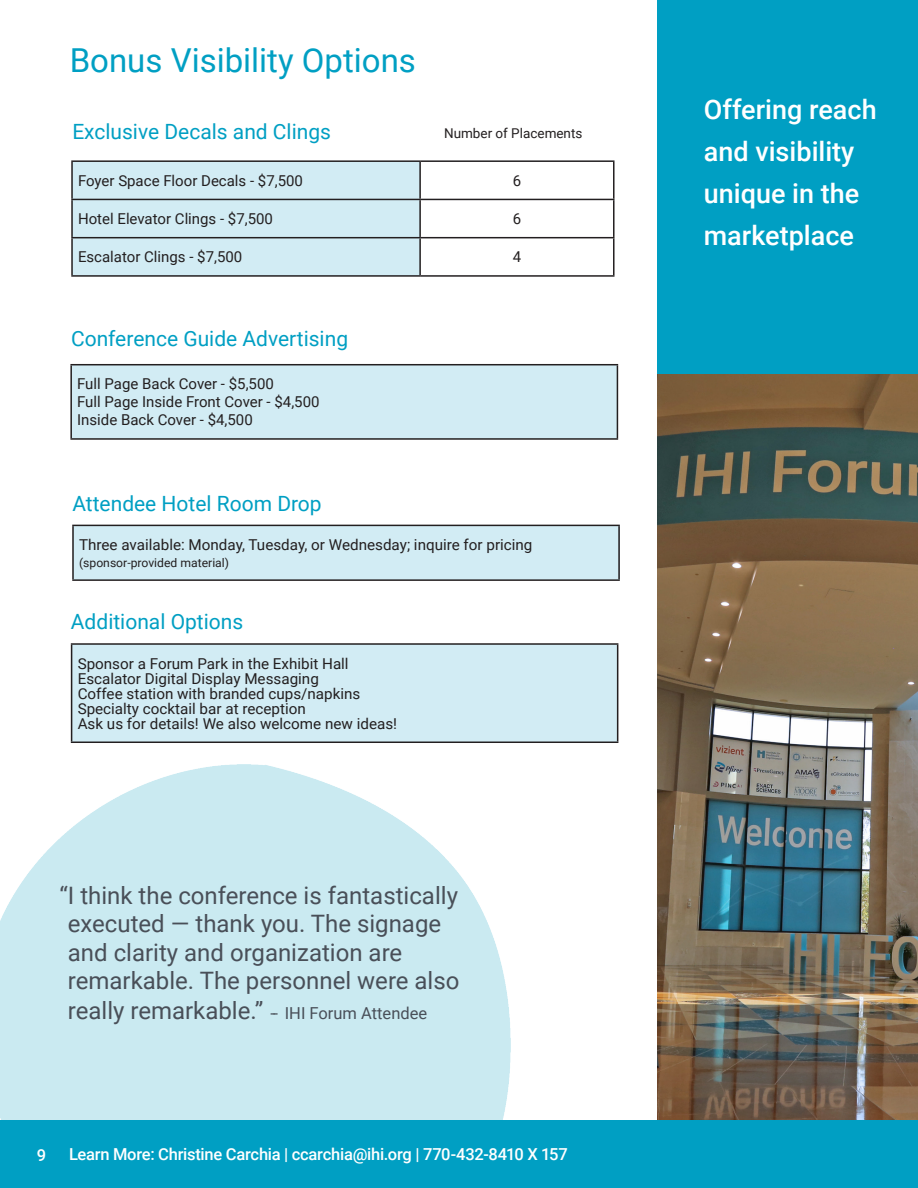
<style>
.page{position:relative;width:918px;height:1188px;background:#fff}
.page>*{position:absolute;margin:0;border:0;box-sizing:border-box;transform-origin:0 0}
.Bullets{font:33px "Roboto";color:#009fc3}
.Bullets-2{font:500 27px/42px "Roboto";color:#fff}
.Bullets-3{font:24px/28.8px "Roboto";color:#494f58}
.t1{font:21px "Roboto";color:#009fc3}
.App_H2{font:500 16.5px "Roboto";letter-spacing:-.015em;color:#fff}
.Bullets-4{font:500 16.5px "Roboto";color:#fff}
.t2{font:15px/15px "Roboto";color:#231f20}
.t3{font:13.5px "Roboto";color:#231f20}
.t4{font:12px "Roboto";color:#231f20}
.s1{font-size:16.5px}
</style>
<div class="page">
<img style="left:0;top:696px;width:579px;height:425px">
<div style="left:73px;top:162px;width:346px;height:113px;background:#d2ecf4"></div>
<hr style="left:71px;top:160px;width:349px;height:2px;background:#231f20">
<hr style="left:71px;top:162px;width:2px;height:37px;background:#231f20">
<hr style="left:420px;top:160px;width:195px;height:2px;background:#231f20">
<hr style="left:419px;top:162px;width:2px;height:37px;background:#231f20">
<hr style="left:613px;top:162px;width:2px;height:37px;background:#231f20">
<hr style="left:71px;top:199px;width:349px;height:1px;background:#231f20">
<hr style="left:71px;top:200px;width:2px;height:37px;background:#231f20">
<hr style="left:420px;top:199px;width:195px;height:1px;background:#231f20">
<hr style="left:419px;top:200px;width:2px;height:37px;background:#231f20">
<hr style="left:613px;top:200px;width:2px;height:37px;background:#231f20">
<hr style="left:71px;top:237px;width:349px;height:1px;background:#231f20">
<hr style="left:71px;top:238px;width:2px;height:37px;background:#231f20">
<hr style="left:420px;top:237px;width:195px;height:1px;background:#231f20">
<hr style="left:419px;top:238px;width:2px;height:37px;background:#231f20">
<hr style="left:613px;top:238px;width:2px;height:37px;background:#231f20">
<hr style="left:71px;top:275px;width:349px;height:2px;background:#231f20">
<hr style="left:420px;top:275px;width:195px;height:2px;background:#231f20">
<div style="left:71px;top:365px;width:546px;height:74px;background:#d2ecf4"></div>
<hr style="left:70px;top:364px;width:548px;height:1px;background:#231f20">
<hr style="left:70px;top:365px;width:2px;height:73px;background:#231f20">
<hr style="left:617px;top:365px;width:1px;height:73px;background:#231f20">
<hr style="left:70px;top:438px;width:548px;height:2px;background:#231f20">
<div style="left:73px;top:525px;width:546px;height:55px;background:#d2ecf4"></div>
<hr style="left:72px;top:525px;width:548px;height:1px;background:#231f20">
<hr style="left:72px;top:579px;width:548px;height:2px;background:#231f20">
<hr style="left:72px;top:526px;width:2px;height:53px;background:#231f20">
<hr style="left:618px;top:526px;width:2px;height:53px;background:#231f20">
<img style="left:657px;top:374px;width:261px;height:747px">
<div style="left:657px;top:0;width:261px;height:374px;background:#009fc3"></div>
<div style="left:0;top:1121px;width:918px;height:67px;background:#009fc3"></div>
<div style="left:72px;top:644px;width:546px;height:98px;background:#d2ecf4"></div>
<hr style="left:71px;top:643px;width:547px;height:2px;background:#231f20">
<hr style="left:71px;top:742px;width:547px;height:1px;background:#231f20">
<hr style="left:71px;top:645px;width:1px;height:97px;background:#231f20">
<hr style="left:617px;top:645px;width:1px;height:97px;background:#231f20">
<p class="Bullets" style="left:70px;top:38px;width:348px">Bonus Visibility Options</p>
<p class="t1" style="left:72px;top:117px;width:260px">Exclusive Decals and Clings</p>
<p class="t3" style="left:444px;top:124px;width:140px">Number of Placements</p>
<p class="t2" style="left:78px;top:173px;width:226px">Foyer Space Floor Decals - $7,500</p>
<p class="t2" style="left:513px;top:173px;width:10px">6</p>
<p class="t2" style="left:78px;top:211px;width:197px">Hotel Elevator Clings - $7,500</p>
<p class="t2" style="left:513px;top:211px;width:10px">6</p>
<p class="t2" style="left:78px;top:249px;width:166px">Escalator Clings - $7,500</p>
<p class="t2" style="left:513px;top:249px;width:10px">4</p>
<p class="t1" style="left:71px;top:324px;width:279px">Conference Guide Advertising</p>
<p class="t2" style="left:77px;top:375px;width:244px;line-height:18px">Full Page Back Cover - $5,500<br>Full Page Inside Front Cover - $4,500</p>
<p class="t2" style="left:77px;top:412px;width:177px">Inside Back Cover - $4,500</p>
<p class="t1" style="left:72px;top:488px;width:251px">Attendee Hotel Room Drop</p>
<p class="t2" style="left:79px;top:537px;width:455px">Three available: Monday, Tuesday, or Wednesday; inquire for pricing</p>
<p class="t4" style="left:79px;top:554px;width:152px">(sponsor-provided material)</p>
<p class="t1" style="left:71px;top:607px;width:174px">Additional Options</p>
<p class="t2" style="left:78px;top:655px;width:273px">Sponsor a Forum Park in the Exhibit Hall</p>
<p class="t2" style="left:78px;top:670px;width:284px">Escalator Digital Display Messaging<br>Coffee station with branded cups/napkins</p>
<p class="t2" style="left:78px;top:700px;width:321px">Specialty cocktail bar at reception<br>Ask us for details! We also welcome new ideas!</p>
<p class="Bullets-3" style="left:68px;top:880px;width:393px;text-indent:-8px">“I think the conference is fantastically executed — thank you. The signage and clarity and organization are remarkable. The personnel were also really remarkable.” <span class="s1">-- IHI Forum Attendee</span></p>
<p class="Bullets-4" style="left:37px;top:1143px;width:11px">9</p>
<p class="App_H2" style="left:69px;top:1142px;width:500px">Learn More: Christine Carchia | ccarchia@ihi.org | 770-432-8410 X 157</p>
<p class="Bullets-2" style="left:704px;top:87px;width:174px">Offering reach and visibility unique in the marketplace</p>
</div>
